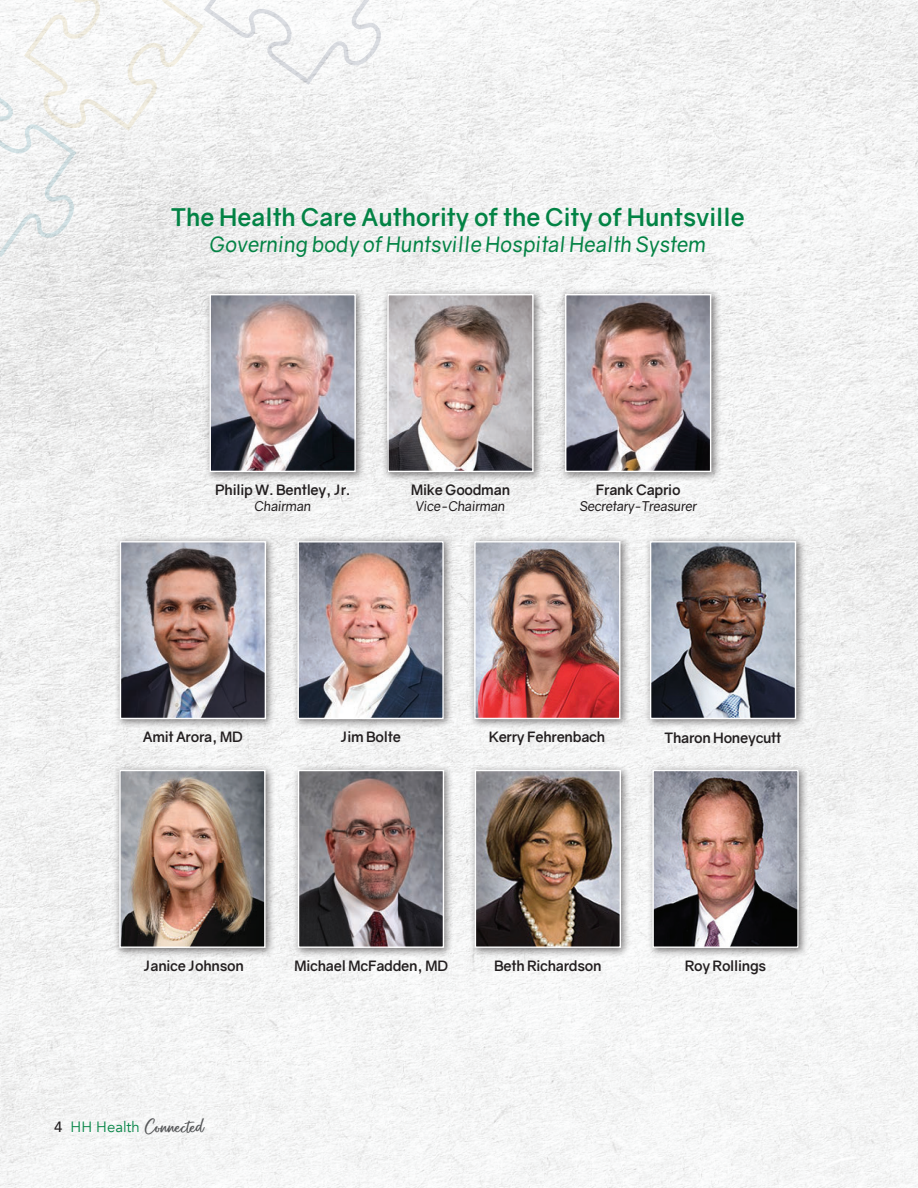
<style>
.page{position:relative;width:918px;height:1188px;background:#fff}
.page>*{position:absolute;margin:0;border:0;box-sizing:border-box;transform-origin:0 0}
.t1{font:700 24.3px "Gravity";color:#038345}
.t2{font:italic 21.3px "Gravity";color:#038345}
.t3{font:14.85px "Butterscotch";color:#57585a}
.t4{font:700 14.25px "Gravity";letter-spacing:-.02em;color:#231f20}
.t5{font:italic 13.5px "Gravity";letter-spacing:-.02em;color:#231f20}
.s1{font-family:"Avenir";font-weight:500;color:#231f20}
.s2{font-family:"Avenir";color:#038445}
</style>
<div class="page">
<img style="left:0;top:0;width:918px;height:1188px">
<div style="left:204px;top:288px;width:162px;height:194px;background:#231f20;opacity:.59"></div>
<img style="left:212px;top:296px;width:142px;height:174px">
<div style="left:210px;top:294px;width:146px;height:178px;border:1px solid #fff"></div>
<div style="left:382px;top:288px;width:162px;height:194px;background:#231f20;opacity:.59"></div>
<img style="left:389px;top:296px;width:143px;height:174px">
<div style="left:387px;top:294px;width:147px;height:178px;border:1px solid #fff"></div>
<div style="left:559px;top:288px;width:162px;height:194px;background:#231f20;opacity:.59"></div>
<img style="left:567px;top:296px;width:142px;height:174px">
<div style="left:565px;top:294px;width:146px;height:178px;border:1px solid #fff"></div>
<div style="left:114px;top:535px;width:162px;height:194px;background:#231f20;opacity:.59"></div>
<img style="left:122px;top:543px;width:142px;height:174px">
<div style="left:120px;top:541px;width:146px;height:178px;border:1px solid #fff"></div>
<div style="left:469px;top:535px;width:162px;height:194px;background:#231f20;opacity:.59"></div>
<img style="left:476px;top:543px;width:143px;height:174px">
<div style="left:474px;top:541px;width:147px;height:178px;border:1px solid #fff"></div>
<div style="left:292px;top:535px;width:162px;height:194px;background:#231f20;opacity:.59"></div>
<img style="left:299px;top:543px;width:143px;height:174px">
<div style="left:297px;top:541px;width:147px;height:178px;border:1px solid #fff"></div>
<div style="left:644px;top:535px;width:162px;height:194px;background:#231f20;opacity:.59"></div>
<img style="left:652px;top:543px;width:142px;height:174px">
<div style="left:650px;top:541px;width:146px;height:178px;border:1px solid #fff"></div>
<div style="left:292px;top:764px;width:162px;height:194px;background:#231f20;opacity:.59"></div>
<img style="left:300px;top:772px;width:142px;height:174px">
<div style="left:298px;top:770px;width:146px;height:178px;border:1px solid #fff"></div>
<div style="left:469px;top:764px;width:162px;height:194px;background:#231f20;opacity:.59"></div>
<img style="left:477px;top:772px;width:142px;height:174px">
<div style="left:475px;top:770px;width:146px;height:178px;border:1px solid #fff"></div>
<div style="left:114px;top:764px;width:162px;height:194px;background:#231f20;opacity:.59"></div>
<img style="left:121px;top:772px;width:143px;height:174px">
<div style="left:119px;top:770px;width:147px;height:178px;border:1px solid #fff"></div>
<div style="left:647px;top:764px;width:162px;height:194px;background:#231f20;opacity:.59"></div>
<img style="left:654px;top:772px;width:143px;height:174px">
<div style="left:652px;top:770px;width:147px;height:178px;border:1px solid #fff"></div>
<svg style="left:0;top:0;width:385px;height:259px"></svg>
<h1 class="t1" style="left:171px;top:202px;width:575px">The Health Care Authority of the City of Huntsville</h1>
<h2 class="t2" style="left:210px;top:231px;width:498px">Governing body of Huntsville Hospital Health System</h2>
<p class="t4" style="left:215px;top:481px;width:137px">Philip W. Bentley, Jr.</p>
<p class="t5" style="left:254px;top:498px;width:58px">Chairman</p>
<p class="t4" style="left:411px;top:481px;width:101px">Mike Goodman</p>
<p class="t5" style="left:416px;top:498px;width:91px">Vice-Chairman</p>
<p class="t4" style="left:596px;top:481px;width:86px">Frank Caprio</p>
<p class="t5" style="left:579px;top:498px;width:119px">Secretary-Treasurer</p>
<p class="t4" style="left:143px;top:728px;width:102px">Amit Arora, MD</p>
<p class="t4" style="left:340px;top:728px;width:62px">Jim Bolte</p>
<p class="t4" style="left:489px;top:728px;width:118px">Kerry Fehrenbach</p>
<p class="t4" style="left:665px;top:728px;width:118px">Tharon Honeycutt</p>
<p class="t4" style="left:143px;top:957px;width:102px">Janice Johnson</p>
<p class="t4" style="left:294px;top:957px;width:156px">Michael McFadden, MD</p>
<p class="t4" style="left:494px;top:957px;width:109px">Beth Richardson</p>
<p class="t4" style="left:685px;top:957px;width:83px">Roy Rollings</p>
<p class="t3" style="left:54px;top:1119px;width:151px"><span class="s1">4</span> <span class="s2">HH Health</span> Connected</p>
</div>
